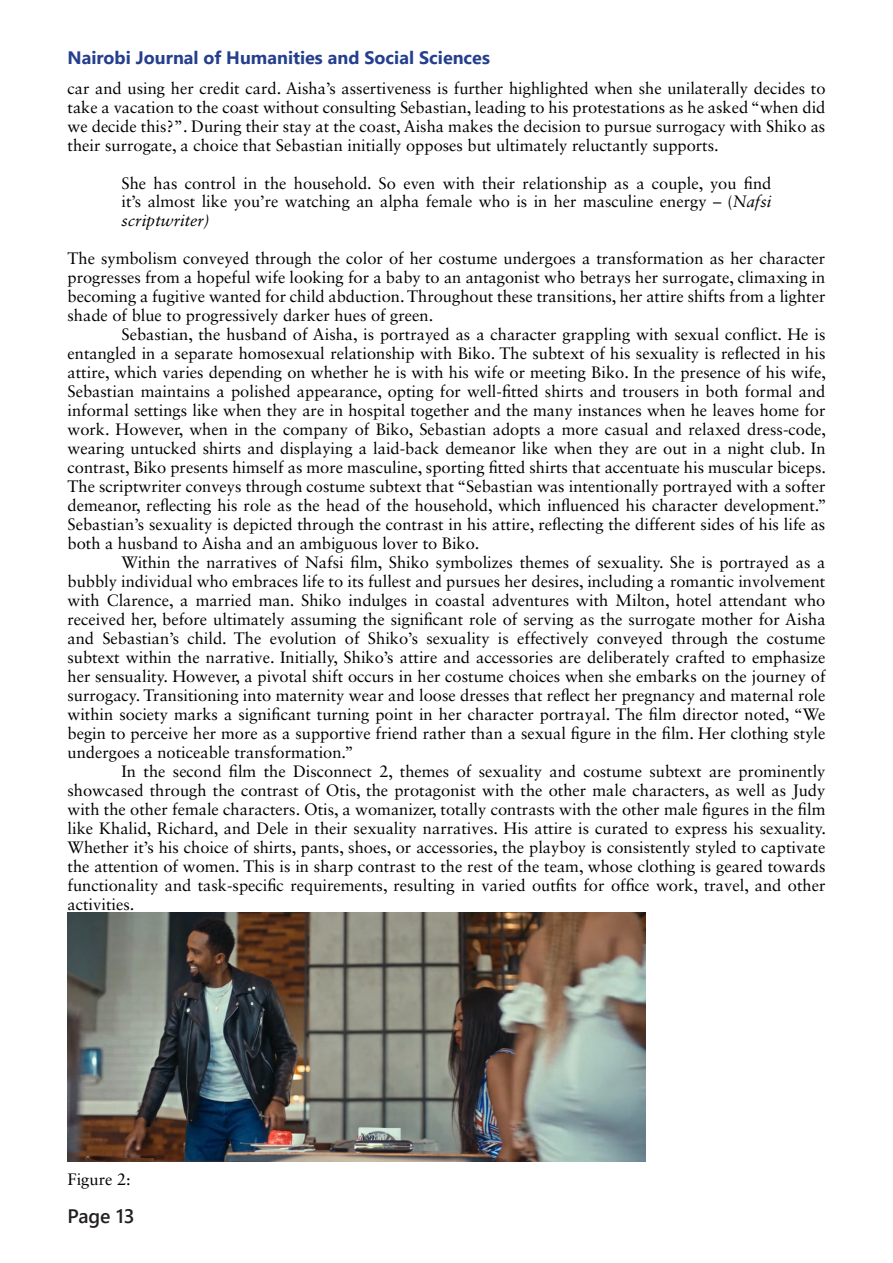
<style>
.page{position:relative;width:893px;height:1263px;background:#fff}
.page>*{position:absolute;margin:0;border:0;box-sizing:border-box;transform-origin:0 0}
.t1{font:600 19.5px "Segoe UI";color:#231f20}
.t2{font:700 18px "Segoe UI";color:#253f8e}
.t3{font:16.5px/18.9px "Sabon LT Std";color:#000;text-align:justify}
.s1{font-style:italic}
</style>
<div class="page">
<img style="left:68px;top:912px;width:577px;height:249px">
<p class="t2" style="left:68px;top:41px;width:424px">Nairobi Journal of Humanities and Social Sciences</p>
<p class="t3" style="left:68px;top:78px;width:759px">car and using her credit card. Aisha’s assertiveness is further highlighted when she unilaterally decides to take a vacation to the coast without consulting Sebastian, leading to his protestations as he asked “when did we decide this?”. During their stay at the coast, Aisha makes the decision to pursue surrogacy with Shiko as their surrogate, a choice that Sebastian initially opposes but ultimately reluctantly supports.</p>
<p class="t3" style="left:122px;top:173px;width:651px">She has control in the household. So even with their relationship as a couple, you find it’s almost like you’re watching an alpha female who is in her masculine energy – (<span class="s1">Nafsi scriptwriter)</span></p>
<p class="t3" style="left:68px;top:249px;width:759px">The symbolism conveyed through the color of her costume undergoes a transformation as her character progresses from a hopeful wife looking for a baby to an antagonist who betrays her surrogate, climaxing in becoming a fugitive wanted for child abduction. Throughout these transitions, her attire shifts from a lighter shade of blue to progressively darker hues of green.</p>
<p class="t3" style="left:68px;top:325px;width:761px;text-indent:54px">Sebastian, the husband of Aisha, is portrayed as a character grappling with sexual conflict. He is entangled in a separate homosexual relationship with Biko. The subtext of his sexuality is reflected in his attire, which varies depending on whether he is with his wife or meeting Biko. In the presence of his wife, Sebastian maintains a polished appearance, opting for well-fitted shirts and trousers in both formal and informal settings like when they are in hospital together and the many instances when he leaves home for work. However, when in the company of Biko, Sebastian adopts a more casual and relaxed dress-code, wearing untucked shirts and displaying a laid-back demeanor like when they are out in a night club. In contrast, Biko presents himself as more masculine, sporting fitted shirts that accentuate his muscular biceps.<br>The scriptwriter conveys through costume subtext that “Sebastian was intentionally portrayed with a softer demeanor, reflecting his role as the head of the household, which influenced his character development.” Sebastian’s sexuality is depicted through the contrast in his attire, reflecting the different sides of his life as both a husband to Aisha and an ambiguous lover to Biko.</p>
<p class="t3" style="left:68px;top:553px;width:760px;text-indent:54px">Within the narratives of Nafsi film, Shiko symbolizes themes of sexuality. She is portrayed as a bubbly individual who embraces life to its fullest and pursues her desires, including a romantic involvement with Clarence, a married man. Shiko indulges in coastal adventures with Milton, hotel attendant who received her, before ultimately assuming the significant role of serving as the surrogate mother for Aisha and Sebastian’s child. The evolution of Shiko’s sexuality is effectively conveyed through the costume subtext within the narrative. Initially, Shiko’s attire and accessories are deliberately crafted to emphasize her sensuality. However, a pivotal shift occurs in her costume choices when she embarks on the journey of surrogacy. Transitioning into maternity wear and loose dresses that reflect her pregnancy and maternal role within society marks a significant turning point in her character portrayal. The film director noted, “We begin to perceive her more as a supportive friend rather than a sexual figure in the film. Her clothing style undergoes a noticeable transformation.”</p>
<p class="t3" style="left:68px;top:761px;width:760px;text-indent:54px">In the second film the Disconnect 2, themes of sexuality and costume subtext are prominently showcased through the contrast of Otis, the protagonist with the other male characters, as well as Judy with the other female characters. Otis, a womanizer, totally contrasts with the other male figures in the film like Khalid, Richard, and Dele in their sexuality narratives. His attire is curated to express his sexuality.<br>Whether it’s his choice of shirts, pants, shoes, or accessories, the playboy is consistently styled to captivate the attention of women. This is in sharp contrast to the rest of the team, whose clothing is geared towards functionality and task-specific requirements, resulting in varied outfits for office work, travel, and other activities.</p>
<p class="t3" style="left:68px;top:1169px;width:65px">Figure 2:</p>
<p class="t1" style="left:68px;top:1198px;width:69px">Page 13</p>
</div>
